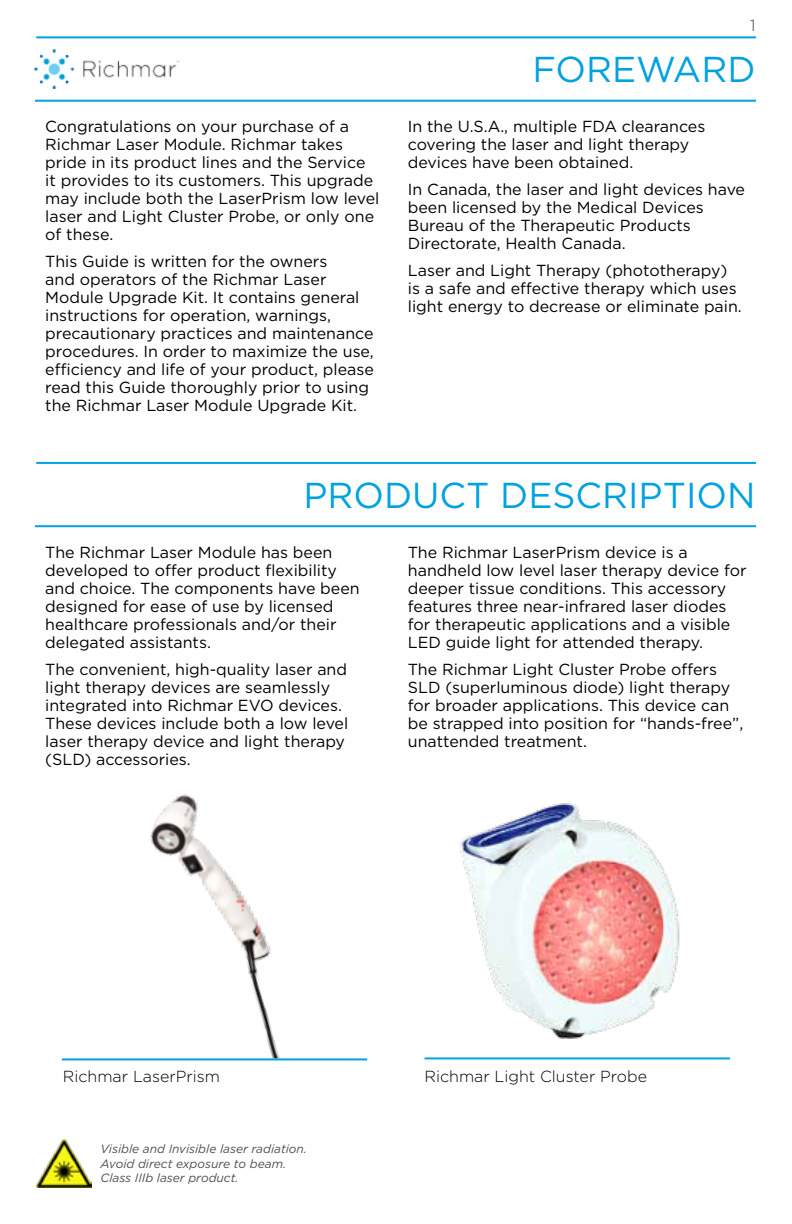
<style>
.page{position:relative;width:792px;height:1224px;background:#fff}
.page>*{position:absolute;margin:0;border:0;box-sizing:border-box;transform-origin:0 0}
.t1{font:36px "Gotham";color:#00a1df}
.t2{font:16px/18px "Gotham";color:#000}
.t3{font:300 16px "Gotham";color:#000}
.t4{font:300 16px "Gotham";color:#333e48}
.t5{font:italic 12px/14.4px "Gotham";color:#4d4d4f}
</style>
<div class="page">
<img style="left:35px;top:49px;width:144px;height:40px">
<hr style="left:35px;top:100px;width:721px;height:2px;background:#00a1df">
<hr style="left:36px;top:36px;width:720px;height:2px;background:#00a1df">
<hr style="left:35px;top:525px;width:721px;height:2px;background:#00a1df">
<hr style="left:36px;top:462px;width:720px;height:2px;background:#00a1df">
<img style="left:150px;top:794px;width:130px;height:264px">
<img style="left:459px;top:803px;width:221px;height:236px">
<hr style="left:62px;top:1058px;width:305px;height:2px;background:#00a1df">
<hr style="left:425px;top:1057px;width:305px;height:2px;background:#00a1df">
<img style="left:36px;top:1139px;width:56px;height:49px">
<p class="t2" style="left:45px;top:117px;width:336px">Congratulations on your purchase of a Richmar Laser Module. Richmar takes pride in its product lines and the Service it provides to its customers. This upgrade may include both the LaserPrism low level laser and Light Cluster Probe, or only one of these.</p>
<p class="t2" style="left:45px;top:252px;width:330px">This Guide is written for the owners<br>and operators of the Richmar Laser Module Upgrade Kit. It contains general instructions for operation, warnings, precautionary practices and maintenance procedures. In order to maximize the use, efficiency and life of your product, please read this Guide thoroughly prior to using the Richmar Laser Module Upgrade Kit.</p>
<p class="t4" style="left:750px;top:15px;width:7px">1</p>
<h1 class="t1" style="left:532px;top:47px;width:225px">FOREWARD</h1>
<p class="t2" style="left:408px;top:117px;width:299px">In the U.S.A., multiple FDA clearances covering the laser and light therapy devices have been obtained.</p>
<p class="t2" style="left:408px;top:180px;width:339px">In Canada, the laser and light devices have been licensed by the Medical Devices Bureau of the Therapeutic Products Directorate, Health Canada.</p>
<p class="t2" style="left:408px;top:261px;width:336px">Laser and Light Therapy (phototherapy) is a safe and effective therapy which uses light energy to decrease or eliminate pain.</p>
<h1 class="t1" style="left:303px;top:472px;width:454px">PRODUCT DESCRIPTION</h1>
<p class="t2" style="left:45px;top:543px;width:316px">The Richmar Laser Module has been developed to offer product flexibility and choice. The components have been designed for ease of use by licensed healthcare professionals and/or their delegated assistants.</p>
<p class="t2" style="left:45px;top:660px;width:305px">The convenient, high-quality laser and light therapy devices are seamlessly integrated into Richmar EVO devices.<br>These devices include both a low level laser therapy device and light therapy (SLD) accessories.</p>
<p class="t2" style="left:408px;top:543px;width:340px">The Richmar LaserPrism device is a handheld low level laser therapy device for deeper tissue conditions. This accessory features three near-infrared laser diodes for therapeutic applications and a visible LED guide light for attended therapy.</p>
<p class="t2" style="left:408px;top:660px;width:337px">The Richmar Light Cluster Probe offers SLD (superluminous diode) light therapy for broader applications. This device can be strapped into position for “hands-free”, unattended treatment.</p>
<p class="t3" style="left:63px;top:1067px;width:159px">Richmar LaserPrism</p>
<p class="t3" style="left:425px;top:1067px;width:224px">Richmar Light Cluster Probe</p>
<p class="t5" style="left:101px;top:1142px;width:208px">Visible and Invisible laser radiation.<br>Avoid direct exposure to beam.<br>Class IIIb laser product.</p>
</div>
